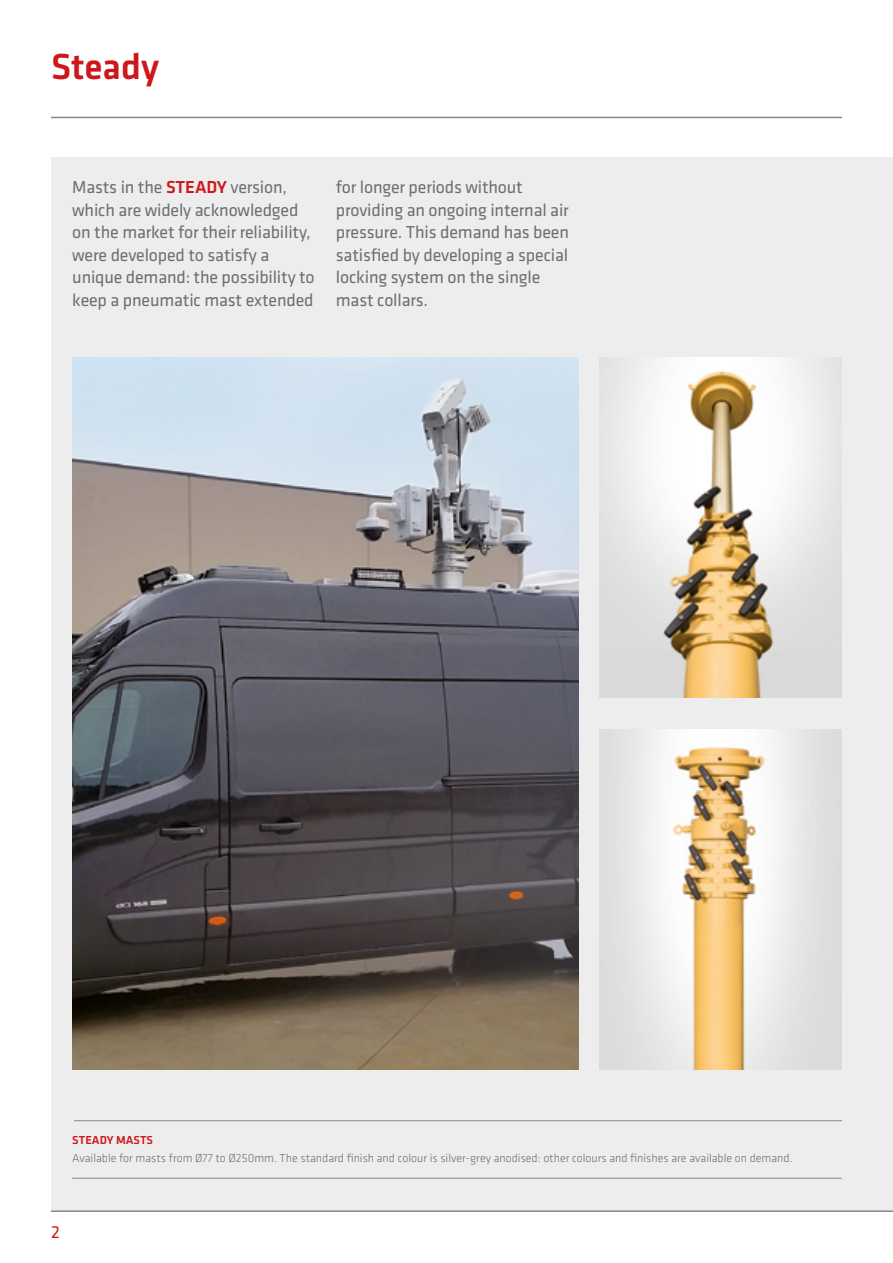
<style>
.page{position:relative;width:893px;height:1263px;background:#fff}
.page>*{position:absolute;margin:0;border:0;box-sizing:border-box;transform-origin:0 0}
.t1{font:500 37.5px "Klavika";color:#cd171a}
.t2{font:18px/22.5px "Klavika";letter-spacing:-.01em;color:#706f6f}
.t3{font:18px "Klavika";color:#cd171a}
.t4{font:300 12px "Klavika";color:#706f6f}
.t5{font:500 12px "Klavika";color:#cd171a}
.s1{font-weight:500;color:#cd171a}
</style>
<div class="page">
<div style="left:51px;top:157px;width:842px;height:1053px;background:#ededed"></div>
<hr style="left:51px;top:117px;width:791px;height:1px;background:#878787">
<hr style="left:51px;top:1210px;width:842px;height:2px;background:#878787">
<img style="left:72px;top:357px;width:506px;height:712px">
<img style="left:600px;top:729px;width:242px;height:340px">
<img style="left:600px;top:357px;width:242px;height:340px">
<hr style="left:74px;top:1120px;width:768px;height:1px;background:#878787">
<hr style="left:72px;top:1178px;width:770px;height:1px;background:#878787">
<h1 class="t1" style="left:51px;top:46px;width:109px">Steady</h1>
<p class="t2" style="left:72px;top:176px;width:244px">Masts in the <span class="s1">STEADY</span> version, which are widely acknowledged on the market for their reliability, were developed to satisfy a unique demand: the possibility to keep a pneumatic mast extended</p>
<p class="t2" style="left:336px;top:176px;width:234px">for longer periods without providing an ongoing internal air pressure. This demand has been satisfied by developing a special locking system on the single mast collars.</p>
<p class="t5" style="left:72px;top:1134px;width:82px">STEADY MASTS</p>
<p class="t4" style="left:72px;top:1152px;width:722px">Available for masts from Ø77 to Ø250mm. The standard finish and colour is silver-grey anodised: other colours and finishes are available on demand.</p>
<p class="t3" style="left:51px;top:1222px;width:10px">2</p>
</div>
